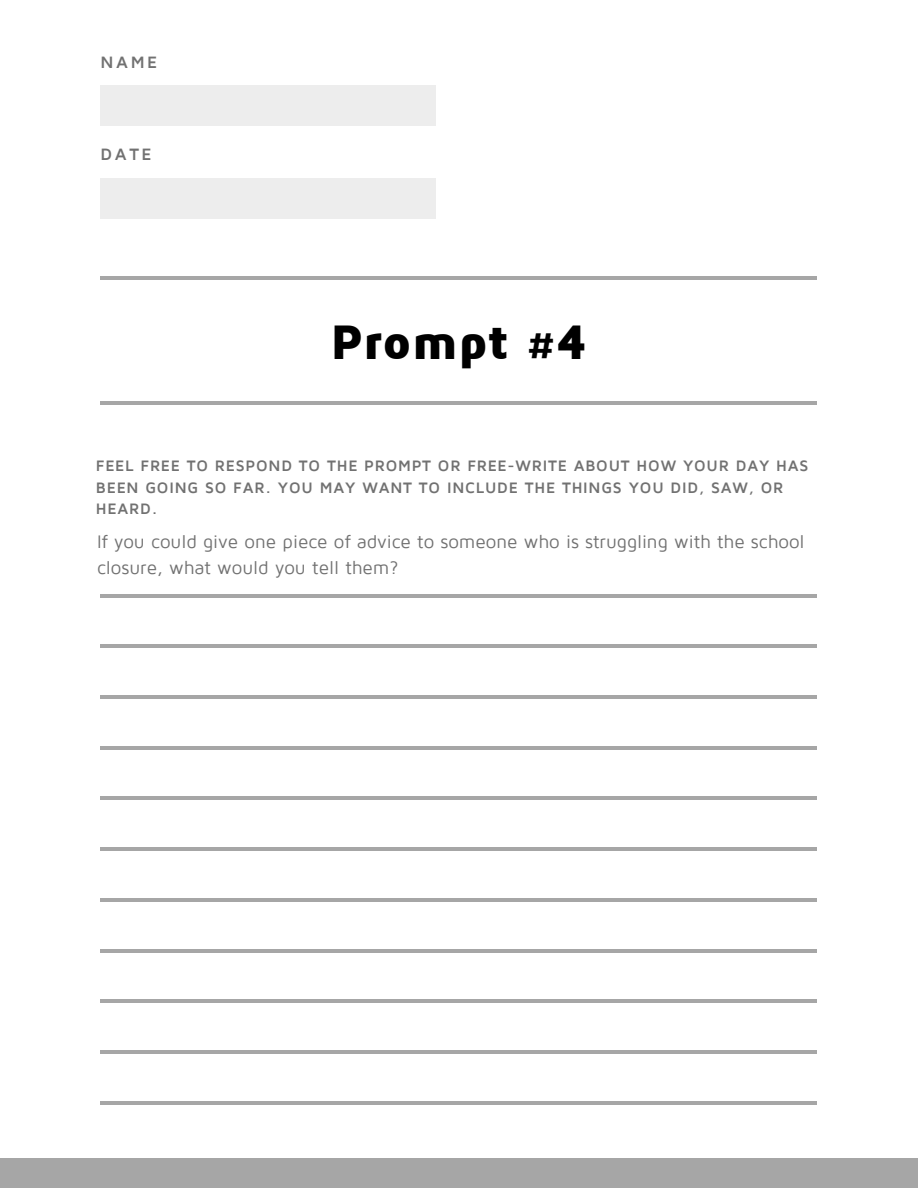
<style>
.page{position:relative;width:918px;height:1188px;background:#fff}
.page>*{position:absolute;margin:0;border:0;box-sizing:border-box;transform-origin:0 0}
.t1{font:900 49.8px "Maven Pro";color:#000}
.t2{font:18.6px/25.3px "Maven Pro";color:#717171}
.t3{font:700 16.95px "Maven Pro";letter-spacing:.15em;color:#717171}
.t4{font:700 15.6px/21.1px "Maven Pro";letter-spacing:.05em;color:#717171}
</style>
<div class="page">
<div style="left:101px;top:86px;width:335px;height:40px;background:#ededed"></div>
<div style="left:101px;top:178px;width:335px;height:40px;background:#ededed"></div>
<hr style="left:101px;top:401px;width:716px;height:3px;background:#a6a6a6">
<hr style="left:101px;top:276px;width:716px;height:4px;background:#a6a6a6">
<div style="left:0;top:1159px;width:918px;height:29px;background:#a6a6a6"></div>
<hr style="left:101px;top:594px;width:716px;height:3px;background:#a6a6a6">
<hr style="left:101px;top:645px;width:716px;height:3px;background:#a6a6a6">
<hr style="left:101px;top:695px;width:716px;height:4px;background:#a6a6a6">
<hr style="left:101px;top:746px;width:716px;height:3px;background:#a6a6a6">
<hr style="left:101px;top:797px;width:716px;height:3px;background:#a6a6a6">
<hr style="left:101px;top:848px;width:716px;height:3px;background:#a6a6a6">
<hr style="left:101px;top:898px;width:716px;height:3px;background:#a6a6a6">
<hr style="left:101px;top:949px;width:716px;height:3px;background:#a6a6a6">
<hr style="left:101px;top:1000px;width:716px;height:3px;background:#a6a6a6">
<hr style="left:101px;top:1050px;width:716px;height:4px;background:#a6a6a6">
<hr style="left:101px;top:1101px;width:716px;height:3px;background:#a6a6a6">
<p class="t3" style="left:101px;top:51px;width:58px">NAME</p>
<p class="t3" style="left:101px;top:143px;width:52px">DATE</p>
<h1 class="t1" style="left:331px;top:310px;width:258px">Prompt #4</h1>
<p class="t4" style="left:96px;top:455px;width:714px">FEEL FREE TO RESPOND TO THE PROMPT OR FREE-WRITE ABOUT HOW YOUR DAY HAS<br>BEEN GOING SO FAR. YOU MAY WANT TO INCLUDE THE THINGS YOU DID, SAW, OR<br>HEARD.</p>
<p class="t2" style="left:97px;top:529px;width:709px">If you could give one piece of advice to someone who is struggling with the school closure, what would you tell them?</p>
</div>
